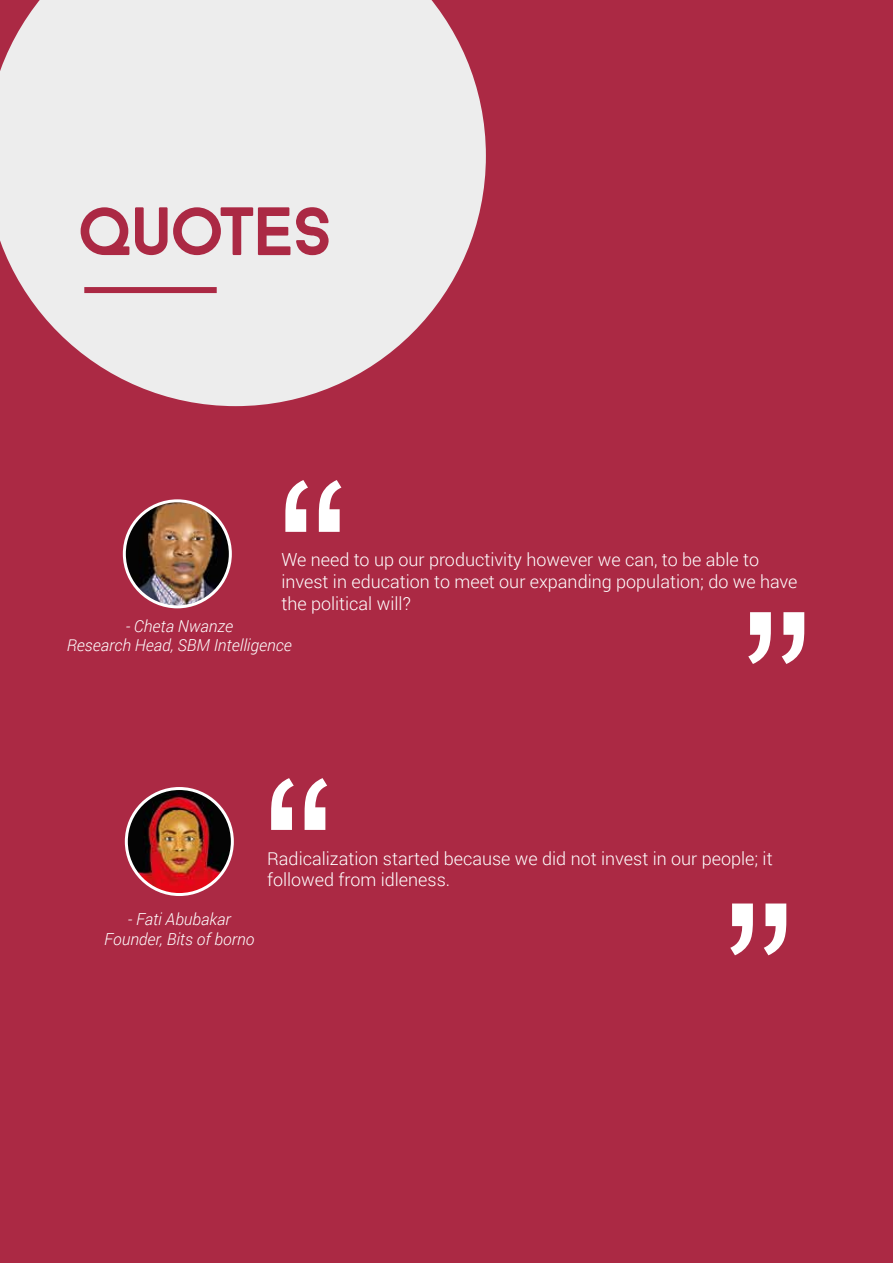
<style>
.page{position:relative;width:893px;height:1263px;background:#ab2944}
.page>*{position:absolute;margin:0;border:0;box-sizing:border-box;transform-origin:0 0}
.t1{font:55.5px "FARRAY";letter-spacing:-.02em;color:#ab2944}
.t2{font:300 18px/21.6px "Roboto";color:#fff}
.t3{font:italic 300 16.5px/19.8px "Roboto";color:#fff;text-align:center}
</style>
<div class="page">
<svg style="left:0;top:0;width:486px;height:406px;background:#e3d1d4"></svg>
<div style="left:84px;top:287px;width:133px;height:6px;background:#ab2944"></div>
<svg style="left:285px;top:480px;width:56px;height:52px"></svg>
<svg style="left:748px;top:612px;width:56px;height:52px"></svg>
<img style="left:124px;top:501px;width:106px;height:106px;border-radius:53px">
<div style="left:123px;top:499px;width:109px;height:109px;border:3px solid #fff;border-radius:50%"></div>
<svg style="left:271px;top:778px;width:56px;height:52px"></svg>
<svg style="left:730px;top:903px;width:56px;height:52px"></svg>
<img style="left:126px;top:788px;width:106px;height:106px;border-radius:53px">
<div style="left:125px;top:787px;width:109px;height:109px;border:3px solid #fff;border-radius:50%"></div>
<h1 class="t1" style="left:78px;top:191px;width:254px">QUOTES</h1>
<p class="t2" style="left:281px;top:549px;width:518px">We need to up our productivity however we can, to be able to invest in education to meet our expanding population; do we have the political will?</p>
<p class="t3" style="left:67px;top:615px;width:227px">- Cheta Nwanze<br>Research Head, SBM Intelligence</p>
<p class="t3" style="left:104px;top:909px;width:151px">- Fati Abubakar<br>Founder, Bits of borno</p>
<p class="t2" style="left:267px;top:847px;width:507px">Radicalization started because we did not invest in our people; it followed from idleness.</p>
</div>
